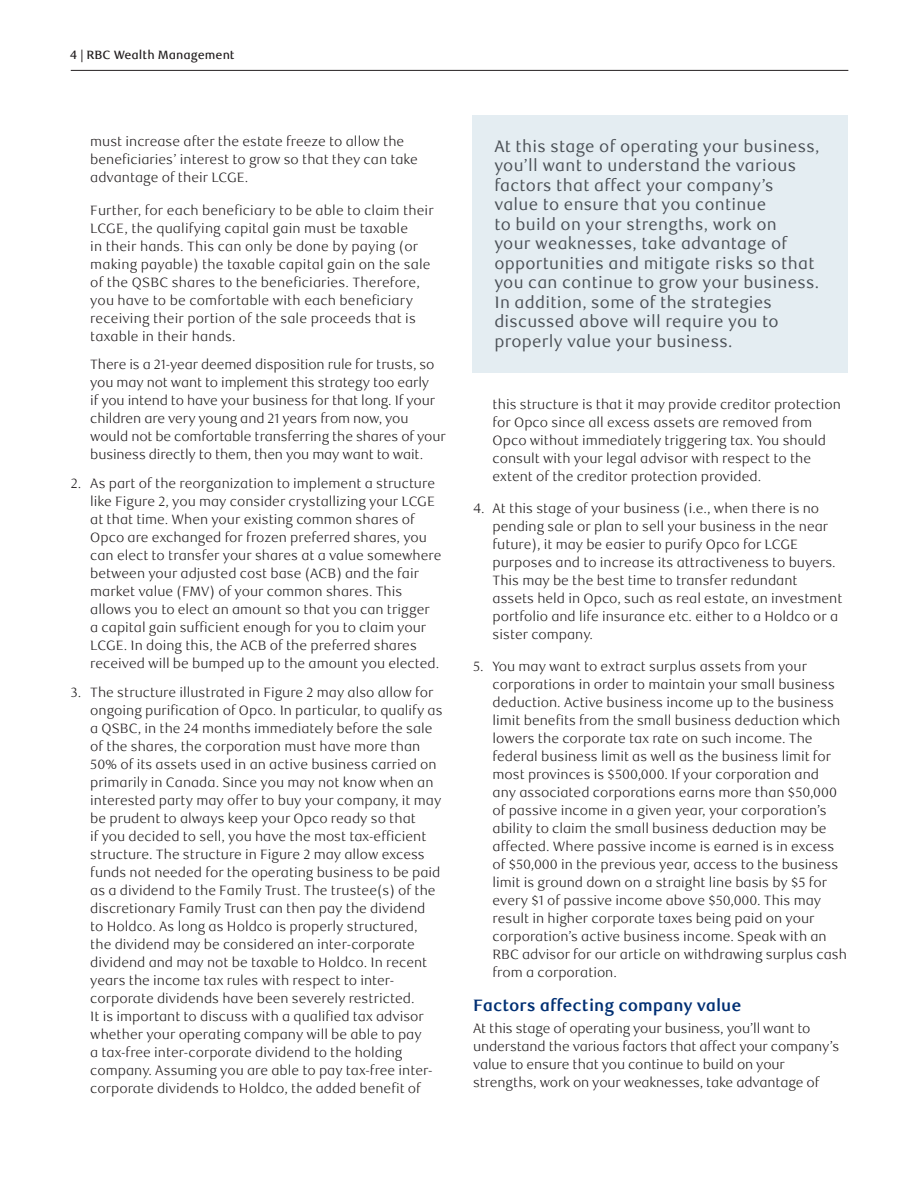
<style>
.page{position:relative;width:918px;height:1188px;background:#fff}
.page>*{position:absolute;margin:0;border:0;box-sizing:border-box;transform-origin:0 0}
.t1{font:16.5px/19.5px "RBC Text";letter-spacing:.015em;color:#4a4f55}
._4-Text_Headline{font:700 16.5px "RBC Text";color:#002f73}
._5-Body_Copy{font:300 13.5px/18px "RBC Text";color:#231f20}
.t2{font:500 12px "RBC Text";color:#231f20}
</style>
<div class="page">
<hr style="left:71px;top:70px;width:777px;height:1px;background:#231f20">
<div style="left:473px;top:115px;width:375px;height:257px;background:#e4edf2"></div>
<p class="t2" style="left:70px;top:47px;width:166px">4 | RBC Wealth Management</p>
<p class="_5-Body_Copy" style="left:90px;top:133px;width:329px">must increase after the estate freeze to allow the beneficiaries’ interest to grow so that they can take advantage of their LCGE.</p>
<p class="_5-Body_Copy" style="left:90px;top:201px;width:345px">Further, for each beneficiary to be able to claim their LCGE, the qualifying capital gain must be taxable<br>in their hands. This can only be done by paying (or making payable) the taxable capital gain on the sale of the QSBC shares to the beneficiaries. Therefore, you have to be comfortable with each beneficiary receiving their portion of the sale proceeds that is taxable in their hands.</p>
<p class="_5-Body_Copy" style="left:90px;top:356px;width:357px">There is a 21-year deemed disposition rule for trusts, so you may not want to implement this strategy too early<br>if you intend to have your business for that long. If your children are very young and 21 years from now, you would not be comfortable transferring the shares of your business directly to them, then you may want to wait.</p>
<p class="_5-Body_Copy" style="left:90px;top:475px;width:353px;text-indent:-20px">2. As part of the reorganization to implement a structure like Figure 2, you may consider crystallizing your LCGE at that time. When your existing common shares of Opco are exchanged for frozen preferred shares, you can elect to transfer your shares at a value somewhere between your adjusted cost base (ACB) and the fair market value (FMV) of your common shares. This allows you to elect an amount so that you can trigger<br>a capital gain sufficient enough for you to claim your LCGE. In doing this, the ACB of the preferred shares received will be bumped up to the amount you elected.</p>
<p class="_5-Body_Copy" style="left:90px;top:684px;width:354px;text-indent:-20px">3. The structure illustrated in Figure 2 may also allow for ongoing purification of Opco. In particular, to qualify as a QSBC, in the 24 months immediately before the sale of the shares, the corporation must have more than 50% of its assets used in an active business carried on primarily in Canada. Since you may not know when an interested party may offer to buy your company, it may be prudent to always keep your Opco ready so that<br>if you decided to sell, you have the most tax-efficient structure. The structure in Figure 2 may allow excess funds not needed for the operating business to be paid as a dividend to the Family Trust. The trustee(s) of the discretionary Family Trust can then pay the dividend<br>to Holdco. As long as Holdco is properly structured,<br>the dividend may be considered an inter-corporate dividend and may not be taxable to Holdco. In recent years the income tax rules with respect to inter&shy;corporate dividends have been severely restricted.<br>It is important to discuss with a qualified tax advisor whether your operating company will be able to pay<br>a tax-free inter-corporate dividend to the holding company. Assuming you are able to pay tax-free inter&shy;corporate dividends to Holdco, the added benefit of</p>
<p class="t1" style="left:494px;top:137px;width:326px">At this stage of operating your business, you’ll want to understand the various factors that affect your company’s value to ensure that you continue<br>to build on your strengths, work on<br>your weaknesses, take advantage of opportunities and mitigate risks so that you can continue to grow your business.<br>In addition, some of the strategies discussed above will require you to properly value your business.</p>
<p class="_5-Body_Copy" style="left:493px;top:396px;width:350px">this structure is that it may provide creditor protection for Opco since all excess assets are removed from Opco without immediately triggering tax. You should consult with your legal advisor with respect to the extent of the creditor protection provided.</p>
<p class="_5-Body_Copy" style="left:493px;top:500px;width:351px;text-indent:-20px">4. At this stage of your business (i.e., when there is no pending sale or plan to sell your business in the near future), it may be easier to purify Opco for LCGE purposes and to increase its attractiveness to buyers.<br>This may be the best time to transfer redundant assets held in Opco, such as real estate, an investment portfolio and life insurance etc. either to a Holdco or a sister company.</p>
<p class="_5-Body_Copy" style="left:493px;top:658px;width:356px;text-indent:-20px">5. You may want to extract surplus assets from your corporations in order to maintain your small business deduction. Active business income up to the business limit benefits from the small business deduction which lowers the corporate tax rate on such income. The federal business limit as well as the business limit for most provinces is $500,000. If your corporation and<br>any associated corporations earns more than $50,000 of passive income in a given year, your corporation’s ability to claim the small business deduction may be affected. Where passive income is earned is in excess of $50,000 in the previous year, access to the business limit is ground down on a straight line basis by $5 for every $1 of passive income above $50,000. This may result in higher corporate taxes being paid on your corporation’s active business income. Speak with an RBC advisor for our article on withdrawing surplus cash from a corporation.</p>
<h2 class="_4-Text_Headline" style="left:473px;top:996px;width:270px">Factors affecting company value</h2>
<p class="_5-Body_Copy" style="left:473px;top:1020px;width:368px">At this stage of operating your business, you’ll want to understand the various factors that affect your company’s value to ensure that you continue to build on your strengths, work on your weaknesses, take advantage of</p>
</div>
